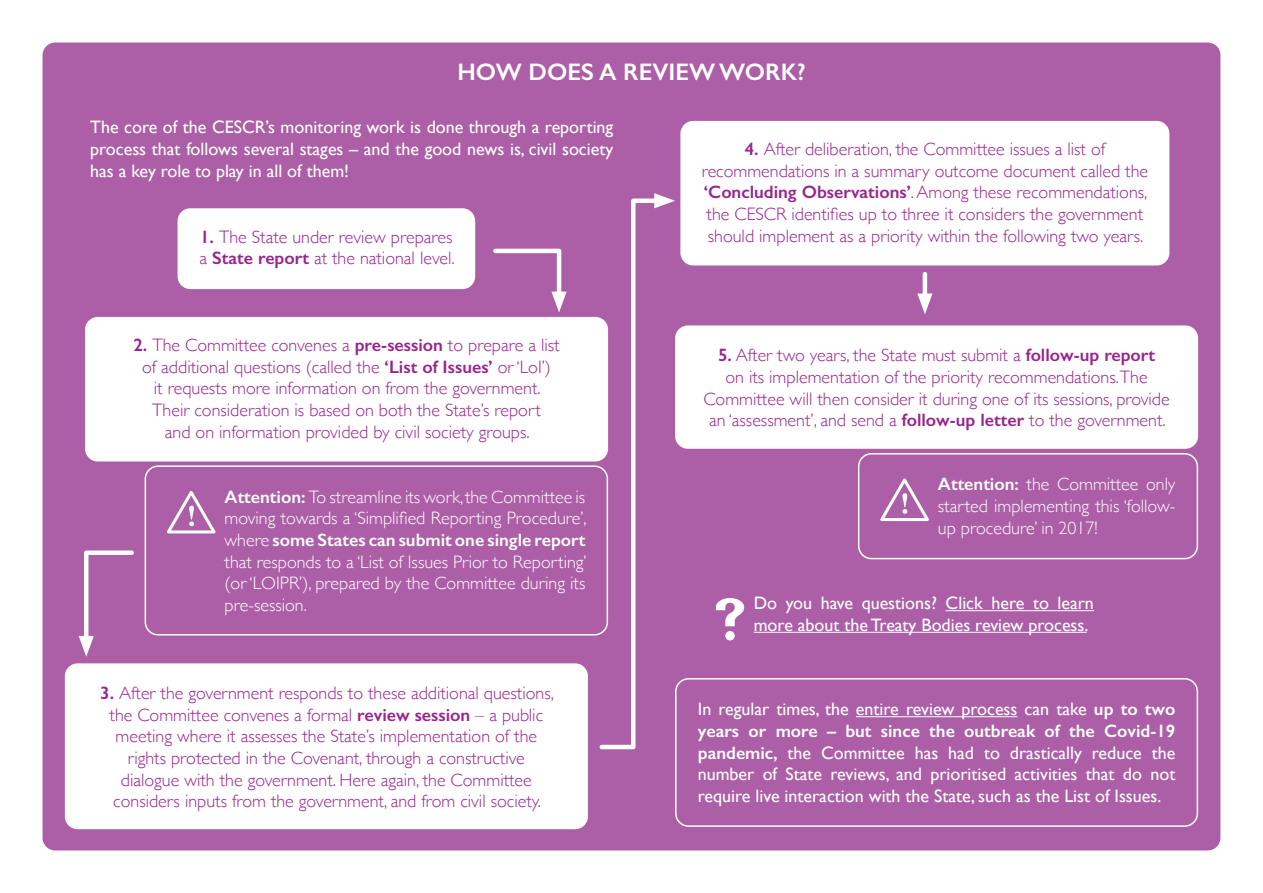
<style>
.page{position:relative;width:1263px;height:893px;background:#fff}
.page>*{position:absolute;margin:0;border:0;box-sizing:border-box;transform-origin:0 0}
.t1{font:600 24px "Gill Sans";color:#fff}
.t2{font:300 18px/21.6px "Gill Sans";color:#99248e;text-align:center}
.t3{font:18px/21.6px "Gill Sans";color:#fff;text-align:justify}
.t4{font:300 18px/21.6px "Gill Sans";color:#fff;text-align:justify}
.s1{font-weight:600}
</style>
<div class="page">
<div style="left:43px;top:43px;width:1177px;height:807px;background:#ac5fa6;border-radius:13px"></div>
<hr style="left:923px;top:274px;width:4px;height:28px;background:#fff">
<svg style="left:917px;top:293px;width:15px;height:21px"></svg>
<svg style="left:493px;top:248px;width:74px;height:64px"></svg>
<svg style="left:79px;top:550px;width:55px;height:107px"></svg>
<svg style="left:597px;top:193px;width:78px;height:557px"></svg>
<div style="left:680px;top:121px;width:489px;height:144px;background:#fff;border-radius:13px"></div>
<div style="left:178px;top:208px;width:297px;height:81px;background:#fff;border-radius:13px"></div>
<div style="left:65px;top:663px;width:523px;height:166px;background:#fff;border-radius:13px"></div>
<div style="left:85px;top:317px;width:523px;height:144px;background:#fff;border-radius:13px"></div>
<div style="left:145px;top:465px;width:463px;height:170px;border:2px solid #fff;border-radius:13px"></div>
<svg style="left:167px;top:491px;width:49px;height:42px"></svg>
<div style="left:675px;top:325px;width:523px;height:124px;background:#fff;border-radius:13px"></div>
<div style="left:858px;top:453px;width:340px;height:106px;border:2px solid #fff;border-radius:13px"></div>
<svg style="left:880px;top:479px;width:49px;height:42px"></svg>
<hr style="left:946px;top:610px;width:148px;height:1px;background:#fff">
<hr style="left:754px;top:632px;width:333px;height:1px;background:#fff">
<svg style="left:716px;top:598px;width:28px;height:42px"></svg>
<hr style="left:856px;top:716px;width:161px;height:1px;background:#fff">
<div style="left:675px;top:678px;width:523px;height:149px;border:2px solid #fff;border-radius:13px"></div>
<h1 class="t1" style="left:457px;top:57px;width:350px">HOW DOES A REVIEW WORK?</h1>
<p class="t3" style="left:90px;top:116px;width:525px">The core of the CESCR’s monitoring work is done through a reporting process that follows several stages – and the good news is, civil society has a key role to play in all of them!</p>
<p class="t2" style="left:702px;top:138px;width:448px"><span class="s1">4.</span> After deliberation, the Committee issues a list of recommendations in a summary outcome document called the <span class="s1">‘Concluding Observations’</span>. Among these recommendations, the CESCR identifies up to three it considers the government</p>
<p class="t2" style="left:200px;top:225px;width:254px"><span class="s1">1.</span> The State under review prepares</p>
<p class="t2" style="left:708px;top:224px;width:437px">should implement as a priority within the following two years.</p>
<p class="t2" style="left:200px;top:247px;width:256px">a <span class="s1">State report</span> at the national level.</p>
<p class="t2" style="left:133px;top:334px;width:428px"><span class="s1">2.</span> The Committee convenes a <span class="s1">pre-session</span> to prepare a list of additional questions (called the <span class="s1">‘List of Issues’</span> or ‘LoI’)<br>it requests more information on from the government.<br>Their consideration is based on both the State’s report<br>and on information provided by civil society groups.</p>
<p class="t4" style="left:225px;top:485px;width:364px"><span class="s1">Attention:</span> To streamline its work, the Committee is moving towards a ‘Simplified Reporting Procedure’, where <span class="s1">some States can submit one single report </span>that responds to a ‘List of Issues Prior to Reporting’ (or ‘LOIPR’), prepared by the Committee during its pre-session.</p>
<p class="t2" style="left:100px;top:682px;width:455px"><span class="s1">3.</span> After the government responds to these additional questions, the Committee convenes a formal <span class="s1">review session</span> – a public meeting where it assesses the State’s implementation of the rights protected in the Covenant, through a constructive dialogue with the government. Here again, the Committee considers inputs from the government, and from civil society.</p>
<p class="t2" style="left:703px;top:344px;width:468px"><span class="s1">5.</span> After two years, the State must submit a <span class="s1">follow-up report<br></span>on its implementation of the priority recommendations.The Committee will then consider it during one of its sessions, provide an ‘assessment’, and send a <span class="s1">follow-up letter</span> to the government.</p>
<p class="t4" style="left:938px;top:473px;width:239px"><span class="s1">Attention:</span> the Committee only started implementing this ‘follow&shy;up procedure’ in 2017!</p>
<p class="t3" style="left:754px;top:592px;width:342px">Do you have questions? Click here to learn more about the Treaty Bodies review process.</p>
<p class="t3" style="left:698px;top:698px;width:479px">In regular times, the entire review process can take <span class="s1">up to two years or more – but since the outbreak of the Covid-19 pandemic,</span> the Committee has had to drastically reduce the number of State reviews, and prioritised activities that do not require live interaction with the State, such as the List of Issues.</p>
</div>
